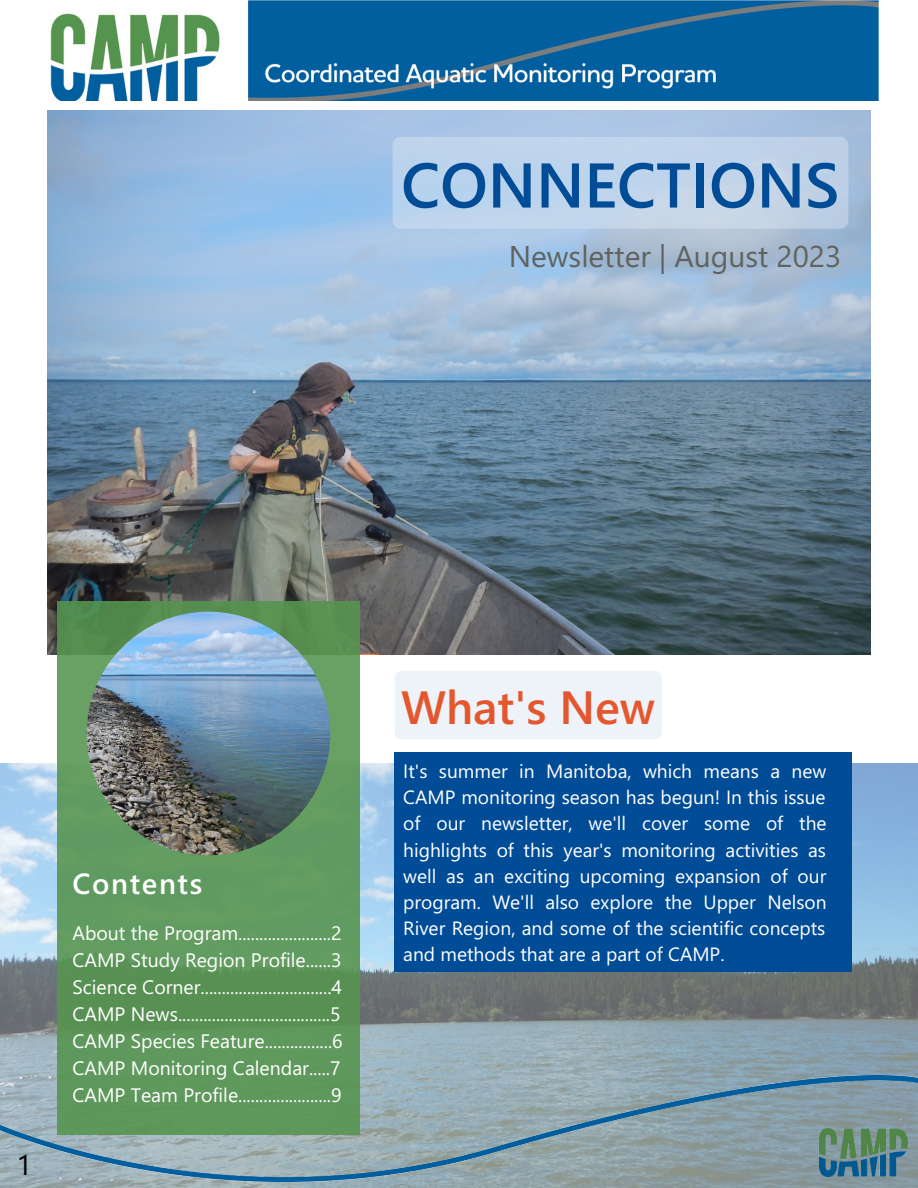
<style>
.page{position:relative;width:918px;height:1188px;background:#fff}
.page>*{position:absolute;margin:0;border:0;box-sizing:border-box;transform-origin:0 0}
.t1{font:600 63px "Segoe UI";color:#004c97}
.t2{font:600 46.65px "Segoe UI";color:#e4572e}
.t3{font:30px "Segoe UI";color:#60635f}
.t4{font:600 29.1px "Segoe UI";letter-spacing:.055em;color:#fff}
.t5{font:28.5px "Segoe UI";color:#000}
.t6{font:19.5px "Segoe UI";color:#fff}
.t7{font:19.2px/26.2px "Segoe UI";color:#fff;text-align:justify}
</style>
<div class="page">
<img style="left:47px;top:111px;width:824px;height:543px">
<img style="left:0;top:764px;width:918px;height:424px">
<svg style="left:57px;top:601px;width:303px;height:474px;background:#5e975b"></svg>
<img style="left:87px;top:612px;width:243px;height:243px;border-radius:50%">
<img style="left:50px;top:0;width:829px;height:100px">
<img style="left:0;top:1075px;width:918px;height:106px">
<img style="left:819px;top:1129px;width:89px;height:47px">
<div style="left:394px;top:753px;width:457px;height:219px;background:#004c97"></div>
<div style="left:395px;top:671px;width:267px;height:68px;background:#edf3f8;border-radius:6px"></div>
<div style="left:393px;top:137px;width:455px;height:92px;background:#bfd4ec;border-radius:8px"></div>
<p class="t1" style="left:401px;top:140px;width:440px">CONNECTIONS</p>
<p class="t3" style="left:509px;top:235px;width:334px">Newsletter | August 2023</p>
<p class="t5" style="left:16px;top:1145px;width:17px">1</p>
<p class="t4" style="left:72px;top:863px;width:131px">Contents</p>
<p class="t6" style="left:72px;top:919px;width:271px">About the Program......................2</p>
<p class="t6" style="left:72px;top:946px;width:271px">CAMP Study Region Profile......3</p>
<p class="t6" style="left:72px;top:973px;width:271px">Science Corner...............................4</p>
<p class="t6" style="left:72px;top:1000px;width:270px">CAMP News....................................5</p>
<p class="t6" style="left:72px;top:1027px;width:272px">CAMP Species Feature................6</p>
<p class="t6" style="left:72px;top:1054px;width:270px">CAMP Monitoring Calendar.....7</p>
<p class="t6" style="left:72px;top:1081px;width:271px">CAMP Team Profile......................9</p>
<p class="t2" style="left:401px;top:673px;width:256px">What's New</p>
<p class="t7" style="left:403px;top:757px;width:425px">It's summer in Manitoba, which means a new CAMP monitoring season has begun! In this issue of our newsletter, we'll cover some of the highlights of this year's monitoring activities as well as an exciting upcoming expansion of our program. We'll also explore the Upper Nelson River Region, and some of the scientific concepts and methods that are a part of CAMP.</p>
</div>
